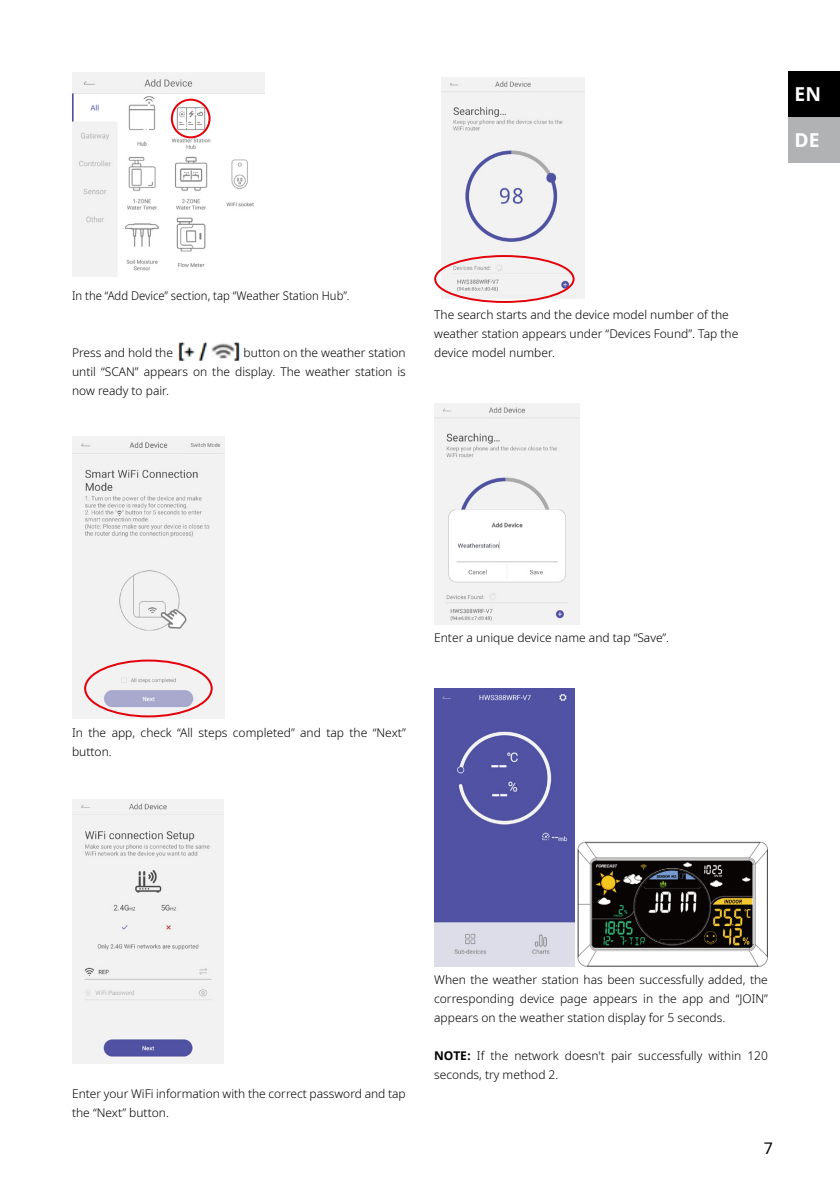
<style>
.page{position:relative;width:840px;height:1191px;background:#fff}
.page>*{position:absolute;margin:0;border:0;box-sizing:border-box;transform-origin:0 0}
.t1{font:700 19.2px "Noto Sans";color:#fff}
.t2{font:16px "Noto Sans";color:#000}
.t3{font:300 12px/19px "Noto Sans";color:#000}
.t4{font:300 12px "Noto Sans";color:#000;scale:.94 1}
.s1{font-weight:700}
</style>
<div class="page">
<div style="left:788px;top:72px;width:51px;height:45px;background:#000"></div>
<div style="left:788px;top:117px;width:51px;height:45px;background:#b1b2b3"></div>
<img style="left:72px;top:73px;width:192px;height:204px">
<div style="left:171px;top:99px;width:39px;height:39px;border:2px solid #e3000b;border-radius:50%"></div>
<img style="left:178px;top:342px;width:63px;height:18px">
<img style="left:72px;top:437px;width:153px;height:281px">
<div style="left:84px;top:659px;width:128px;height:58px;border:2px solid #e3000b;border-radius:50%"></div>
<img style="left:72px;top:799px;width:152px;height:264px">
<img style="left:441px;top:78px;width:143px;height:221px">
<div style="left:434px;top:255px;width:140px;height:48px;border:2px solid #e3000b;border-radius:50%"></div>
<img style="left:434px;top:404px;width:145px;height:220px">
<img style="left:434px;top:689px;width:140px;height:277px">
<img style="left:577px;top:841px;width:190px;height:126px">
<p class="t4" style="left:72px;top:287px;width:296px">In the “Add Device” section, tap “Weather Station Hub”.</p>
<p class="t3" style="left:72px;top:343px;width:102px">Press and hold the</p>
<p class="t3" style="left:72px;top:343px;width:335px;text-align:justify;text-indent:171px">button on the weather station until “SCAN” appears on the display. The weather station is now ready to pair.</p>
<p class="t3" style="left:434px;top:305px;width:305px">The search starts and the device model number of the weather station appears under “Devices Found”. Tap the device model number.</p>
<h1 class="t1" style="left:794px;top:81px;width:28px">EN</h1>
<h1 class="t1" style="left:794px;top:126px;width:26px">DE</h1>
<p class="t3" style="left:434px;top:628px;width:236px">Enter a unique device name and tap “Save”.</p>
<p class="t3" style="left:72px;top:723px;width:335px">In the app, check “All steps completed” and tap the “Next” button.</p>
<p class="t3" style="left:72px;top:1084px;width:335px">Enter your WiFi information with the correct password and tap the “Next” button.</p>
<p class="t3" style="left:434px;top:970px;width:335px;text-align:justify">When the weather station has been successfully added, the corresponding device page appears in the app and “JOIN” appears on the weather station display for 5 seconds.</p>
<p class="t3" style="left:434px;top:1046px;width:335px"><span class="s1">NOTE:</span> If the network doesn't pair successfully within 120 seconds, try method 2.</p>
<h2 class="t2" style="left:763px;top:1137px;width:11px">7</h2>
</div>
